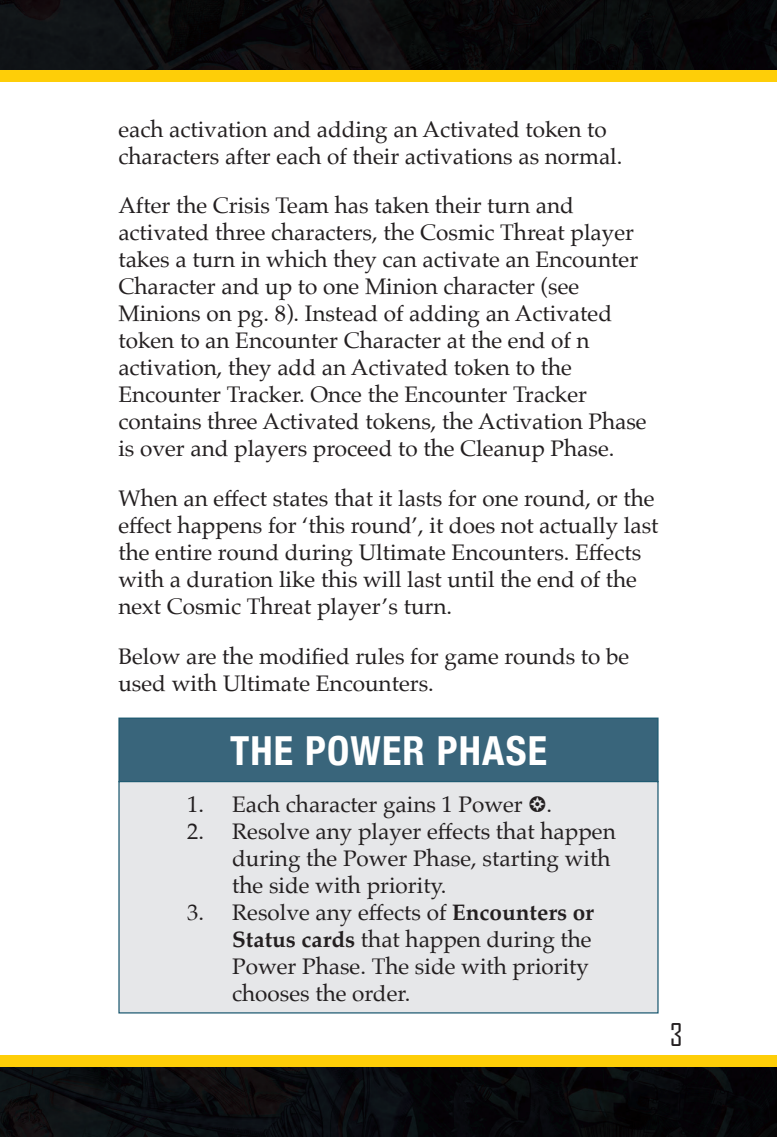
<style>
.page{position:relative;width:777px;height:1137px;background:#fff}
.page>*{position:absolute;margin:0;border:0;box-sizing:border-box;transform-origin:0 0}
.t1{font:700 condensed 40px "Helvetica Neue";letter-spacing:.03em;color:#fff}
.t2{font:30px "Agency FB";color:#231f20}
.t3{font:22.5px/27px "Palatino";color:#231f20}
.s1{font-family:"Infinity Crisis"}
.s2{font-weight:700}
</style>
<div class="page">
<img style="left:0;top:0;width:777px;height:71px">
<div style="left:0;top:71px;width:777px;height:11px;background:#fece08"></div>
<img style="left:0;top:1066px;width:777px;height:71px">
<div style="left:0;top:1055px;width:777px;height:11px;background:#fece08"></div>
<div style="left:119px;top:718px;width:539px;height:63px;background:#39657b"></div>
<div style="left:118px;top:717px;width:540px;height:65px;border:1px solid #1f5b72"></div>
<div style="left:119px;top:781px;width:539px;height:232px;background:#e6e7e9"></div>
<div style="left:118px;top:781px;width:540px;height:232px;border:1px solid #1f5b72"></div>
<p class="t3" style="left:118px;top:116px;width:505px">each activation and adding an Activated token to characters after each of their activations as normal.</p>
<p class="t3" style="left:118px;top:192px;width:530px">After the Crisis Team has taken their turn and activated three characters, the Cosmic Threat player takes a turn in which they can activate an Encounter Character and up to one Minion character (see Minions on pg. 8). Instead of adding an Activated token to an Encounter Character at the end of n activation, they add an Activated token to the Encounter Tracker. Once the Encounter Tracker contains three Activated tokens, the Activation Phase is over and players proceed to the Cleanup Phase.</p>
<p class="t3" style="left:118px;top:485px;width:542px">When an effect states that it lasts for one round, or the effect happens for ‘this round’, it does not actually last the entire round during Ultimate Encounters. Effects with a duration like this will last until the end of the next Cosmic Threat player’s turn.</p>
<p class="t3" style="left:118px;top:642px;width:512px">Below are the modified rules for game rounds to be used with Ultimate Encounters.</p>
<h1 class="t1" style="left:230px;top:717px;width:318px">THE POWER PHASE</h1>
<p class="t3" style="left:187px;top:790px;width:366px">1. Each character gains 1 Power <span class="s1">g</span>.</p>
<p class="t3" style="left:232px;top:817px;width:385px;text-indent:-45px">2. Resolve any player effects that happen during the Power Phase, starting with the side with priority.</p>
<p class="t3" style="left:232px;top:898px;width:363px;text-indent:-45px">3. Resolve any effects of <span class="s2">Encounters or<br>Status cards</span> that happen during the<br>Power Phase. The side with priority chooses the order.</p>
<h2 class="t2" style="left:670px;top:1016px;width:14px">3</h2>
</div>
